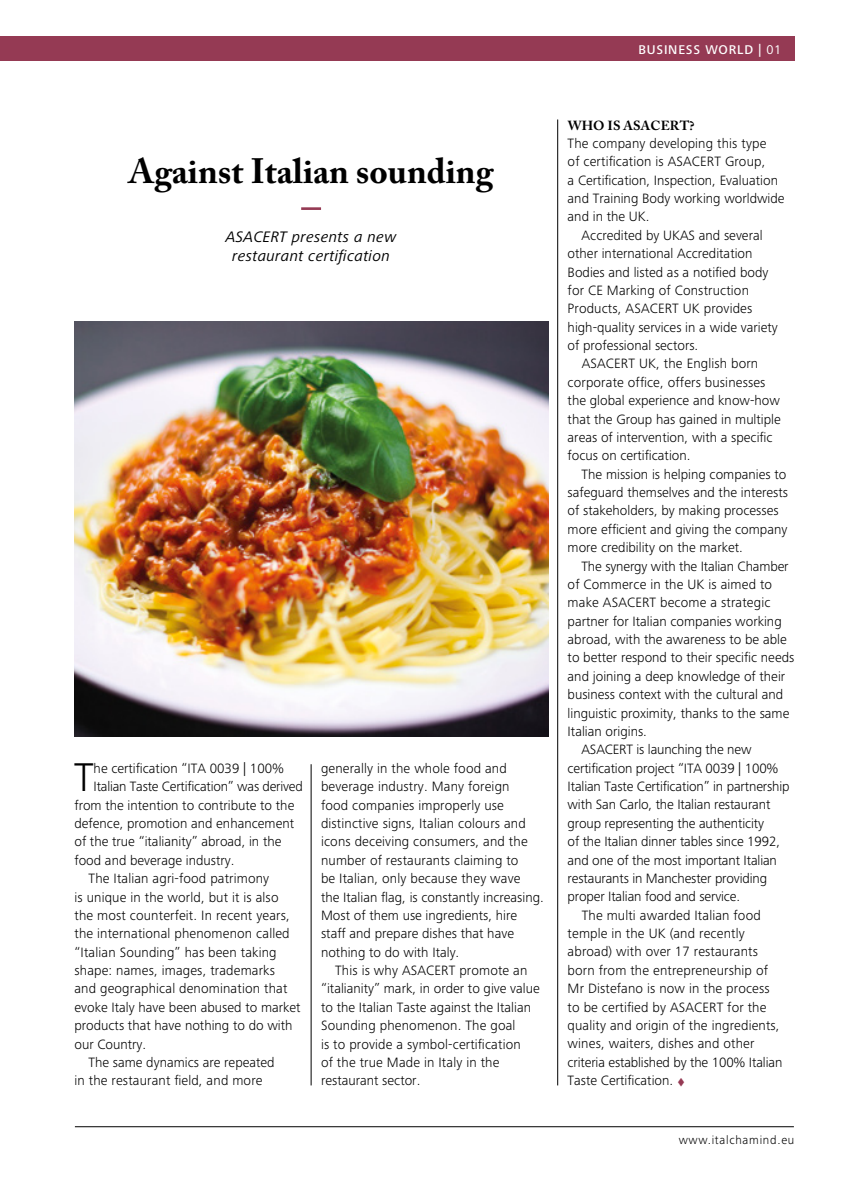
<style>
.page{position:relative;width:844px;height:1191px;background:#fff}
.page>*{position:absolute;margin:0;border:0;box-sizing:border-box;transform-origin:0 0}
.t1{font:300 41.48px "Frutiger Next Pro";color:#000}
.t2{font:700 35px "Adobe Caslon Pro";color:#000}
.t3{font:italic 15.75px/18.9px "Frutiger Next Pro";letter-spacing:.02em;color:#000;text-align:center}
.t4{font:300 14px/18.4px "Frutiger Next Pro";color:#000}
.t5{font:500 13.12px "Frutiger Next Pro";letter-spacing:.06em;color:#fff}
.t6{font:700 13.12px "Adobe Caslon Pro";letter-spacing:.015em;color:#000}
.t7{font:300 12.25px "Frutiger Next Pro";letter-spacing:.06em;color:#000}
.s1{font-weight:400}
.s2{color:#953a54}
</style>
<div class="page">
<div style="left:0;top:36px;width:794px;height:25px;background:#953a54"></div>
<hr style="left:75px;top:1126px;width:718px;height:1px;background:#000">
<img style="left:74px;top:321px;width:474px;height:415px">
<hr style="left:301px;top:207px;width:20px;height:3px;background:#953a54">
<hr style="left:557px;top:119px;width:1px;height:966px;background:#000">
<hr style="left:311px;top:764px;width:1px;height:321px;background:#000">
<p class="t5" style="left:638px;top:42px;width:144px">BUSINESS WORLD | <span class="s1">01</span></p>
<h2 class="t2" style="left:129px;top:151px;width:365px">Against Italian sounding</h2>
<p class="t3" style="left:226px;top:228px;width:172px">ASACERT presents a new restaurant certification</p>
<h1 class="t1" style="left:74px;top:753px;width:21px">T</h1>
<p class="t4" style="left:94px;top:759px;width:192px">he certification “ITA 0039 | 100%</p>
<p class="t4" style="left:94px;top:777px;width:211px">Italian Taste Certification” was derived</p>
<p class="t4" style="left:74px;top:796px;width:221px">from the intention to contribute to the</p>
<p class="t4" style="left:74px;top:814px;width:221px">defence, promotion and enhancement</p>
<p class="t4" style="left:74px;top:832px;width:208px">of the true “italianity” abroad, in the</p>
<p class="t4" style="left:74px;top:851px;width:161px">food and beverage industry.</p>
<p class="t4" style="left:89px;top:869px;width:182px">The Italian agri-food patrimony</p>
<p class="t4" style="left:74px;top:887px;width:205px">is unique in the world, but it is also</p>
<p class="t4" style="left:74px;top:906px;width:217px">the most counterfeit. In recent years,</p>
<p class="t4" style="left:74px;top:924px;width:217px">the international phenomenon called</p>
<p class="t4" style="left:74px;top:942px;width:204px">“Italian Sounding” has been taking</p>
<p class="t4" style="left:74px;top:961px;width:202px">shape: names, images, trademarks</p>
<p class="t4" style="left:74px;top:979px;width:214px">and geographical denomination that</p>
<p class="t4" style="left:74px;top:998px;width:228px">evoke Italy have been abused to market</p>
<p class="t4" style="left:74px;top:1016px;width:219px">products that have nothing to do with</p>
<p class="t4" style="left:74px;top:1034px;width:73px">our Country.</p>
<p class="t4" style="left:88px;top:1053px;width:188px">The same dynamics are repeated</p>
<p class="t4" style="left:74px;top:1071px;width:189px">in the restaurant field, and more</p>
<p class="t4" style="left:321px;top:759px;width:224px">generally in the whole food and beverage industry. Many foreign<br>food companies improperly use distinctive signs, Italian colours and icons deceiving consumers, and the number of restaurants claiming to<br>be Italian, only because they wave<br>the Italian flag, is constantly increasing.<br>Most of them use ingredients, hire staff and prepare dishes that have nothing to do with Italy.</p>
<p class="t4" style="left:321px;top:961px;width:220px;text-indent:14px">This is why ASACERT promote an “italianity” mark, in order to give value to the Italian Taste against the Italian<br>Sounding phenomenon. The goal<br>is to provide a symbol-certification<br>of the true Made in Italy in the restaurant sector.</p>
<p class="t6" style="left:567px;top:117px;width:128px">WHO IS ASACERT?</p>
<p class="t4" style="left:567px;top:134px;width:200px">The company developing this type</p>
<p class="t4" style="left:567px;top:152px;width:199px">of certification is ASACERT Group,</p>
<p class="t4" style="left:567px;top:171px;width:212px">a Certification, Inspection, Evaluation</p>
<p class="t4" style="left:567px;top:189px;width:218px">and Training Body working worldwide</p>
<p class="t4" style="left:567px;top:208px;width:83px">and in the UK.</p>
<p class="t4" style="left:581px;top:226px;width:182px">Accredited by UKAS and several</p>
<p class="t4" style="left:567px;top:244px;width:186px">other international Accreditation</p>
<p class="t4" style="left:567px;top:263px;width:202px">Bodies and listed as a notified body</p>
<p class="t4" style="left:567px;top:281px;width:183px">for CE Marking of Construction</p>
<p class="t4" style="left:567px;top:299px;width:186px">Products, ASACERT UK provides</p>
<p class="t4" style="left:567px;top:318px;width:212px">high-quality services in a wide variety</p>
<p class="t4" style="left:567px;top:336px;width:132px">of professional sectors.</p>
<p class="t4" style="left:581px;top:354px;width:178px">ASACERT UK, the English born</p>
<p class="t4" style="left:567px;top:373px;width:199px">corporate office, offers businesses</p>
<p class="t4" style="left:567px;top:391px;width:214px">the global experience and know-how</p>
<p class="t4" style="left:567px;top:410px;width:215px">that the Group has gained in multiple</p>
<p class="t4" style="left:567px;top:428px;width:206px">areas of intervention, with a specific</p>
<p class="t4" style="left:567px;top:446px;width:124px">focus on certification.</p>
<p class="t4" style="left:581px;top:465px;width:206px">The mission is helping companies to</p>
<p class="t4" style="left:567px;top:483px;width:222px">safeguard themselves and the interests</p>
<p class="t4" style="left:567px;top:501px;width:212px">of stakeholders, by making processes</p>
<p class="t4" style="left:567px;top:520px;width:221px">more efficient and giving the company</p>
<p class="t4" style="left:567px;top:538px;width:177px">more credibility on the market.</p>
<p class="t4" style="left:581px;top:557px;width:208px">The synergy with the Italian Chamber</p>
<p class="t4" style="left:567px;top:575px;width:206px">of Commerce in the UK is aimed to</p>
<p class="t4" style="left:567px;top:593px;width:204px">make ASACERT become a strategic</p>
<p class="t4" style="left:567px;top:612px;width:215px">partner for Italian companies working</p>
<p class="t4" style="left:567px;top:630px;width:220px">abroad, with the awareness to be able</p>
<p class="t4" style="left:567px;top:648px;width:228px">to better respond to their specific needs</p>
<p class="t4" style="left:567px;top:667px;width:219px">and joining a deep knowledge of their</p>
<p class="t4" style="left:567px;top:685px;width:217px">business context with the cultural and</p>
<p class="t4" style="left:567px;top:703px;width:223px">linguistic proximity, thanks to the same</p>
<p class="t4" style="left:567px;top:722px;width:81px">Italian origins.</p>
<p class="t4" style="left:581px;top:740px;width:171px">ASACERT is launching the new</p>
<p class="t4" style="left:567px;top:759px;width:212px">certification project “ITA 0039 | 100%</p>
<p class="t4" style="left:567px;top:777px;width:223px">Italian Taste Certification” in partnership</p>
<p class="t4" style="left:567px;top:795px;width:204px">with San Carlo, the Italian restaurant</p>
<p class="t4" style="left:567px;top:814px;width:198px">group representing the authenticity</p>
<p class="t4" style="left:567px;top:832px;width:214px">of the Italian dinner tables since 1992,</p>
<p class="t4" style="left:567px;top:850px;width:211px">and one of the most important Italian</p>
<p class="t4" style="left:567px;top:869px;width:201px">restaurants in Manchester providing</p>
<p class="t4" style="left:567px;top:887px;width:174px">proper Italian food and service.</p>
<p class="t4" style="left:581px;top:906px;width:180px">The multi awarded Italian food</p>
<p class="t4" style="left:567px;top:924px;width:178px">temple in the UK (and recently</p>
<p class="t4" style="left:567px;top:942px;width:192px">abroad) with over 17 restaurants</p>
<p class="t4" style="left:567px;top:961px;width:202px">born from the entrepreneurship of</p>
<p class="t4" style="left:567px;top:979px;width:203px">Mr Distefano is now in the process</p>
<p class="t4" style="left:567px;top:997px;width:200px">to be certified by ASACERT for the</p>
<p class="t4" style="left:567px;top:1016px;width:213px">quality and origin of the ingredients,</p>
<p class="t4" style="left:567px;top:1034px;width:188px">wines, waiters, dishes and other</p>
<p class="t4" style="left:567px;top:1052px;width:216px">criteria established by the 100% Italian</p>
<p class="t4" style="left:567px;top:1071px;width:119px">Taste Certification. <span class="s2">•</span></p>
<p class="t7" style="left:678px;top:1132px;width:117px">www.italchamind.eu</p>
</div>
